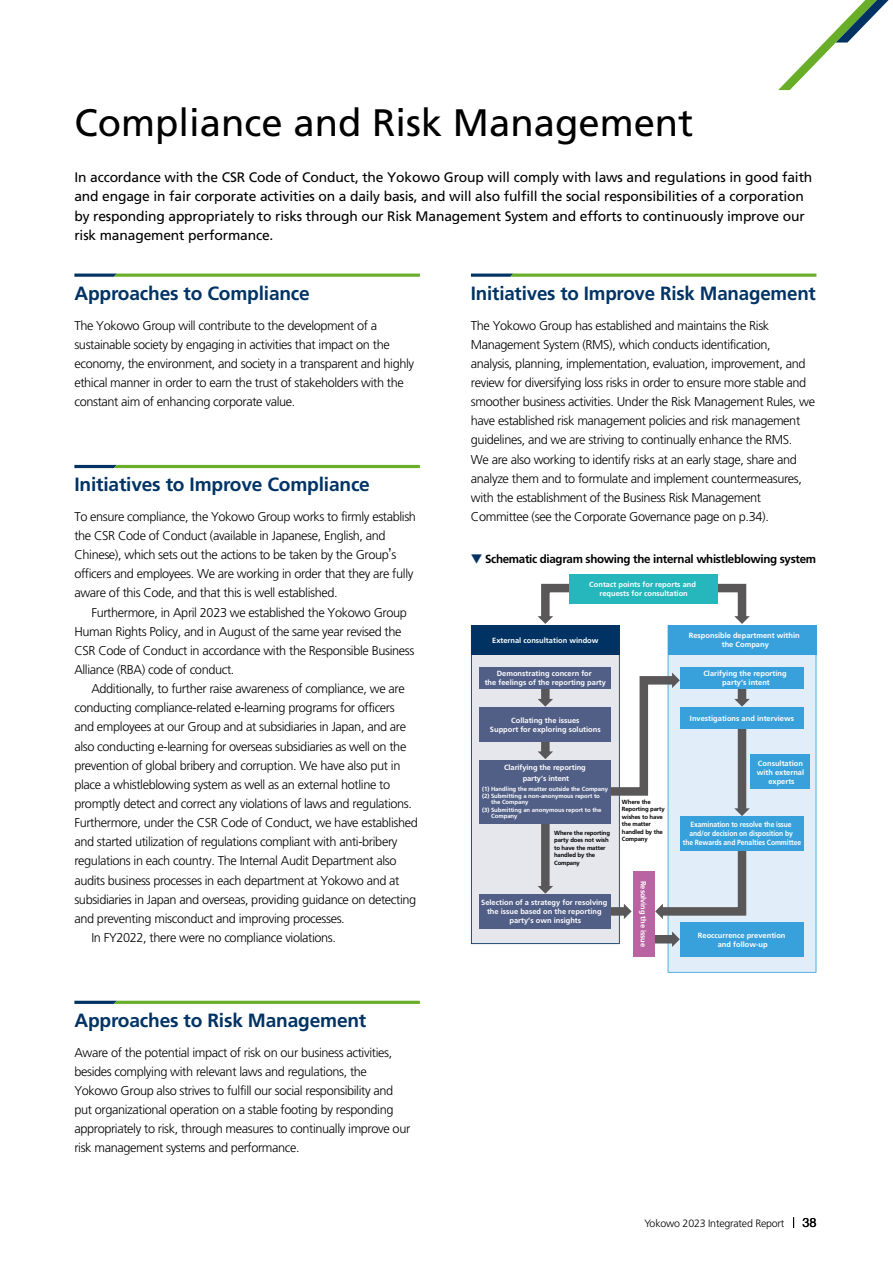
<style>
.page{position:relative;width:893px;height:1263px;background:#fff}
.page>*{position:absolute;margin:0;border:0;box-sizing:border-box;transform-origin:0 0}
.t1{font:38.25px "Frutiger LT Std";color:#000}
.t2{font:700 19.2px "Frutiger LT Std";letter-spacing:-.01em;color:#003364}
.t3{font:13.8px/19.2px "Frutiger LT Std";letter-spacing:-.01em;color:#000}
.t4{font:300 12.75px/19.2px "Frutiger LT Std";letter-spacing:-.03em;color:#000}
.t5{font:12.75px "Helvetica Neue LT Std";color:#000}
.t6{font:700 11.7px "Frutiger LT Std";letter-spacing:-.025em;color:#000}
.t7{font:300 10.65px "Frutiger LT Std";letter-spacing:-.02em;color:#000}
.t8{font:700 7.5px/9px "Frutiger LT Std";color:#fff;text-align:center}
.t9{font:700 7.5px/9px "Frutiger LT Std";color:#fff;text-align:center;scale:.9 1}
.t10{font:700 6px/7.5px "Frutiger LT Std";letter-spacing:-.02em;color:#000}
.t11{font:700 6px/7.5px "Frutiger LT Std";letter-spacing:-.01em;color:#fff}
.s1{font-family:"Hiragino UD Sans Std W3";font-weight:400}
.s2{font-family:"Hiragino UD Sans Std N W5";font-weight:400;color:#003364}
</style>
<div class="page">
<div style="left:471px;top:655px;width:149px;height:289px;background:#e6e6ed"></div>
<div style="left:471px;top:625px;width:149px;height:30px;background:#003364"></div>
<div style="left:541px;top:688px;width:9px;height:12px;background:#595757"></div>
<svg style="left:538px;top:699px;width:15px;height:8px"></svg>
<div style="left:668px;top:655px;width:148px;height:318px;background:#e1edf9"></div>
<div style="left:668px;top:625px;width:148px;height:30px;background:#38a1db"></div>
<div style="left:738px;top:688px;width:8px;height:12px;background:#595757"></div>
<svg style="left:734px;top:699px;width:16px;height:8px"></svg>
<div style="left:541px;top:740px;width:9px;height:12px;background:#595757"></div>
<svg style="left:538px;top:751px;width:15px;height:8px"></svg>
<div style="left:601px;top:907px;width:24px;height:9px;background:#595757"></div>
<svg style="left:624px;top:904px;width:8px;height:15px"></svg>
<svg style="left:582px;top:672px;width:100px;height:128px"></svg>
<div style="left:541px;top:824px;width:9px;height:63px;background:#595757"></div>
<svg style="left:538px;top:886px;width:15px;height:8px"></svg>
<div style="left:738px;top:727px;width:8px;height:82px;background:#595757"></div>
<svg style="left:734px;top:808px;width:16px;height:8px"></svg>
<div style="left:541px;top:584px;width:205px;height:37px;border:9px solid #595757"></div>
<svg style="left:734px;top:616px;width:16px;height:8px"></svg>
<svg style="left:538px;top:616px;width:15px;height:8px"></svg>
<div style="left:569px;top:574px;width:149px;height:30px;background:#26b7bc"></div>
<svg style="left:654px;top:825px;width:96px;height:95px;background:#cbd3dd"></svg>
<div style="left:643px;top:935px;width:30px;height:8px;background:#595757"></div>
<svg style="left:672px;top:931px;width:8px;height:16px"></svg>
<div style="left:479px;top:668px;width:132px;height:21px;background:#515e86"></div>
<div style="left:633px;top:871px;width:21px;height:85px;background:#b963a3"></div>
<div style="left:680px;top:668px;width:124px;height:21px;background:#38a1db"></div>
<div style="left:479px;top:707px;width:132px;height:34px;background:#515e86"></div>
<div style="left:479px;top:894px;width:132px;height:34px;background:#515e86"></div>
<div style="left:479px;top:760px;width:132px;height:64px;background:#515e86"></div>
<div style="left:680px;top:707px;width:124px;height:22px;background:#38a1db"></div>
<div style="left:750px;top:755px;width:60px;height:34px;background:#38a1db"></div>
<div style="left:680px;top:816px;width:124px;height:34px;background:#38a1db"></div>
<div style="left:680px;top:923px;width:124px;height:34px;background:#38a1db"></div>
<svg style="left:74px;top:274px;width:346px;height:3px"></svg>
<svg style="left:74px;top:465px;width:346px;height:3px"></svg>
<svg style="left:74px;top:1001px;width:346px;height:3px"></svg>
<svg style="left:471px;top:274px;width:345px;height:3px"></svg>
<svg style="left:778px;top:0;width:111px;height:90px"></svg>
<h1 class="t1" style="left:74px;top:100px;width:620px">Compliance and Risk Management</h1>
<p class="t3" style="left:74px;top:168px;width:739px">In accordance with the CSR Code of Conduct, the Yokowo Group will comply with laws and regulations in good faith and engage in fair corporate activities on a daily basis, and will also fulfill the social responsibilities of a corporation by responding appropriately to risks through our Risk Management System and efforts to continuously improve our risk management performance.</p>
<h2 class="t2" style="left:74px;top:282px;width:237px">Approaches to Compliance</h2>
<p class="t4" style="left:74px;top:316px;width:341px">The Yokowo Group will contribute to the development of a sustainable society by engaging in activities that impact on the economy, the environment, and society in a transparent and highly ethical manner in order to earn the trust of stakeholders with the constant aim of enhancing corporate value.</p>
<h2 class="t2" style="left:74px;top:473px;width:297px">Initiatives to Improve Compliance</h2>
<p class="t4" style="left:74px;top:507px;width:343px">To ensure compliance, the Yokowo Group works to firmly establish the CSR Code of Conduct (available in Japanese, English, and Chinese), which sets out the actions to be taken by the Group<span class="s1">ʼ</span>s officers and employees. We are working in order that they are fully aware of this Code, and that this is well established.</p>
<p class="t4" style="left:74px;top:603px;width:341px;text-indent:17px">Furthermore, in April 2023 we established the Yokowo Group Human Rights Policy, and in August of the same year revised the CSR Code of Conduct in accordance with the Responsible Business Alliance (RBA) code of conduct.</p>
<p class="t4" style="left:91px;top:679px;width:315px">Additionally, to further raise awareness of compliance, we are</p>
<p class="t4" style="left:74px;top:698px;width:322px">conducting compliance-related e-learning programs for officers</p>
<p class="t4" style="left:74px;top:718px;width:333px">and employees at our Group and at subsidiaries in Japan, and are</p>
<p class="t4" style="left:74px;top:737px;width:333px">also conducting e-learning for overseas subsidiaries as well on the</p>
<p class="t4" style="left:74px;top:756px;width:328px">prevention of global bribery and corruption. We have also put in</p>
<p class="t4" style="left:74px;top:775px;width:317px">place a whistleblowing system as well as an external hotline to</p>
<p class="t4" style="left:74px;top:794px;width:339px">promptly detect and correct any violations of laws and regulations.</p>
<p class="t4" style="left:74px;top:813px;width:345px">Furthermore, under the CSR Code of Conduct, we have established</p>
<p class="t4" style="left:74px;top:832px;width:325px">and started utilization of regulations compliant with anti-bribery</p>
<p class="t4" style="left:74px;top:851px;width:324px">regulations in each country. The Internal Audit Department also</p>
<p class="t4" style="left:74px;top:871px;width:327px">audits business processes in each department at Yokowo and at</p>
<p class="t4" style="left:74px;top:890px;width:343px">subsidiaries in Japan and overseas, providing guidance on detecting</p>
<p class="t4" style="left:74px;top:909px;width:272px">and preventing misconduct and improving processes.</p>
<p class="t4" style="left:91px;top:928px;width:246px">In FY2022, there were no compliance violations.</p>
<h2 class="t2" style="left:74px;top:1009px;width:293px">Approaches to Risk Management</h2>
<p class="t4" style="left:74px;top:1043px;width:337px">Aware of the potential impact of risk on our business activities, besides complying with relevant laws and regulations, the Yokowo Group also strives to fulfill our social responsibility and put organizational operation on a stable footing by responding appropriately to risk, through measures to continually improve our risk management systems and performance.</p>
<h2 class="t2" style="left:471px;top:282px;width:346px">Initiatives to Improve Risk Management</h2>
<p class="t4" style="left:471px;top:316px;width:346px">The Yokowo Group has established and maintains the Risk Management System (RMS), which conducts identification, analysis, planning, implementation, evaluation, improvement, and review for diversifying loss risks in order to ensure more stable and smoother business activities. Under the Risk Management Rules, we have established risk management policies and risk management guidelines, and we are striving to continually enhance the RMS.<br>We are also working to identify risks at an early stage, share and analyze them and to formulate and implement countermeasures, with the establishment of the Business Risk Management Committee (see the Corporate Governance page on p.34).</p>
<p class="t6" style="left:471px;top:552px;width:347px"><span class="s2">▼</span> Schematic diagram showing the internal whistleblowing system</p>
<p class="t8" style="left:589px;top:580px;width:108px">Contact points for reports and requests for consultation</p>
<p class="t8" style="left:492px;top:636px;width:108px">External consultation window</p>
<p class="t8" style="left:689px;top:631px;width:112px">Responsible department within the Company</p>
<p class="t8" style="left:485px;top:669px;width:123px">Demonstrating concern for<br>the feelings of the reporting party</p>
<p class="t8" style="left:490px;top:716px;width:112px">Collating the issues<br>Support for exploring solutions</p>
<p class="t8" style="left:504px;top:762px;width:83px;line-height:10.5px">Clarifying the reporting party’s intent</p>
<p class="t11" style="left:482px;top:785px;width:127px">(1) Handling the matter outside the Company (2) Submitting a non-anonymous report to</p>
<p class="t11" style="left:482px;top:799px;width:121px;text-indent:9px">the Company<br>(3) Submitting an anonymous report to the</p>
<p class="t11" style="left:491px;top:812px;width:28px">Company</p>
<p class="t10" style="left:554px;top:829px;width:58px">Where the reporting party does not wish to have the matter handled by the<br>Company</p>
<p class="t8" style="left:481px;top:898px;width:128px">Selection of a strategy for resolving the issue based on the reporting party’s own insights</p>
<p class="t10" style="left:622px;top:798px;width:45px">Where the<br>Reporting party wishes to have the matter handled by the<br>Company</p>
<p class="t8" style="left:648px;top:881px;width:68px;rotate:90deg">Resolving the issue</p>
<p class="t8" style="left:703px;top:669px;width:85px">Clarifying the reporting party’s intent</p>
<p class="t8" style="left:690px;top:714px;width:106px">Investigations and interviews</p>
<p class="t8" style="left:757px;top:759px;width:49px">Consultation with external experts</p>
<p class="t9" style="left:683px;top:820px;width:133px">Examination to resolve the issue and/or decision on disposition by<br>the Rewards and Penalties Committee</p>
<p class="t8" style="left:698px;top:931px;width:89px">Reoccurrence prevention and follow-up</p>
<p class="t7" style="left:644px;top:1217px;width:142px">Yokowo 2023 Integrated Report</p>
<p class="t5" style="left:802px;top:1215px;width:15px">38</p>
</div>
